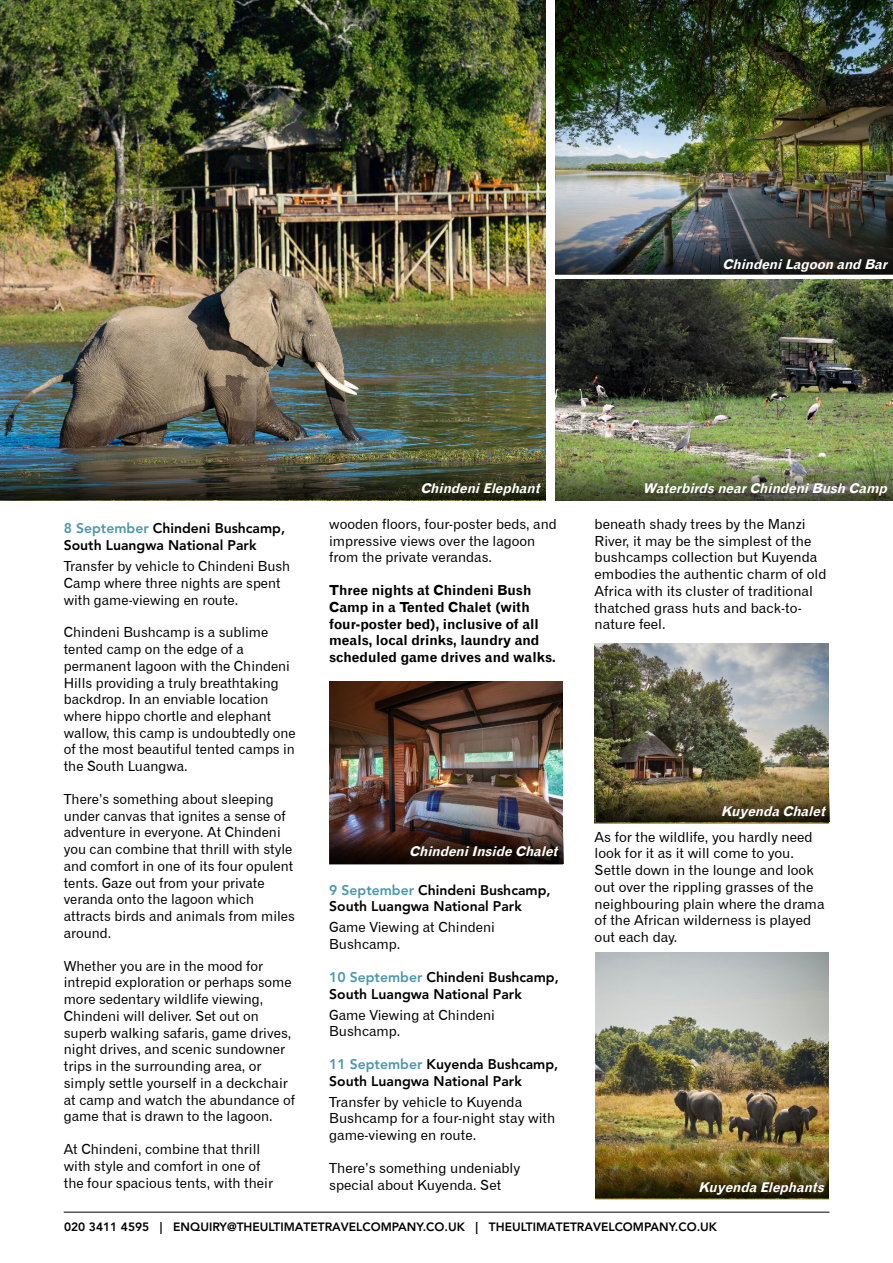
<style>
.page{position:relative;width:893px;height:1263px;background:#fff}
.page>*{position:absolute;margin:0;border:0;box-sizing:border-box;transform-origin:0 0}
.t1{font:13.95px/16.8px "Gothic 720 BT Roman B";color:#000}
.t2{font:800 13.95px/16.8px "Avenir";color:#000}
.t3{font:13.95px/16.8px "Gothic 720 BT Bold B";color:#000}
.t4{font:italic 13.5px "Gothic 720 BT Bold B";color:#fff}
.t5{font:800 12px "Avenir";color:#000}
.s1{color:#4a98a9}
</style>
<div class="page">
<hr style="left:64px;top:1212px;width:765px;height:1px;background:#000">
<img style="left:0;top:0;width:545px;height:458px">
<img style="left:555px;top:279px;width:338px;height:182px">
<img style="left:0;top:458px;width:545px;height:42px">
<img style="left:555px;top:461px;width:338px;height:39px">
<img style="left:555px;top:0;width:338px;height:237px">
<img style="left:555px;top:237px;width:338px;height:38px">
<img style="left:329px;top:681px;width:234px;height:183px">
<img style="left:595px;top:644px;width:233px;height:179px">
<img style="left:595px;top:953px;width:234px;height:246px">
<svg style="left:330px;top:831px;width:233px;height:33px;background:#2c1a15"></svg>
<svg style="left:596px;top:790px;width:233px;height:32px;background:#504423"></svg>
<svg style="left:595px;top:1165px;width:234px;height:33px;background:#4b3e16"></svg>
<p class="t4" style="left:722px;top:256px;width:170px">ChindeniLagoon and Bar</p>
<p class="t2" style="left:64px;top:521px;width:223px"><span class="s1">8 September</span> Chindeni Bushcamp,<br>South Luangwa National Park</p>
<p class="t1" style="left:64px;top:558px;width:228px">Transfer by vehicle to Chindeni Bush<br>Camp where three nights are spent with game-viewing en route.</p>
<p class="t1" style="left:64px;top:624px;width:233px">Chindeni Bushcamp is a sublime tented camp on the edge of a permanent lagoon with the Chindeni<br>Hills providing a truly breathtaking backdrop. In an enviable location where hippo chortle and elephant wallow, this camp is undoubtedly one of the most beautiful tented camps in the South Luangwa.</p>
<p class="t1" style="left:64px;top:790px;width:233px">There’s something about sleeping under canvas that ignites a sense of adventure in everyone. At Chindeni you can combine that thrill with style and comfort in one of its four opulent tents. Gaze out from your private veranda onto the lagoon which attracts birds and animals from miles around.</p>
<p class="t1" style="left:64px;top:957px;width:233px">Whether you are in the mood for intrepid exploration or perhaps some more sedentary wildlife viewing, Chindeni will deliver. Set out on superb walking safaris, game drives, night drives, and scenic sundowner trips in the surrounding area, or simply settle yourself in a deckchair at camp and watch the abundance of game that is drawn to the lagoon.</p>
<p class="t1" style="left:64px;top:1140px;width:211px">At Chindeni, combine that thrill with style and comfort in one of the four spacious tents, with their</p>
<p class="t4" style="left:420px;top:480px;width:125px">ChindeniElephant</p>
<p class="t4" style="left:643px;top:480px;width:249px">WaterbirdsnearChindeniBush Camp</p>
<p class="t1" style="left:329px;top:515px;width:229px">wooden floors, four-poster beds, and impressive views over the lagoon from the private verandas.</p>
<p class="t3" style="left:329px;top:581px;width:228px">Three nights at Chindeni Bush<br>Camp in a Tented Chalet (with four-poster bed), inclusive of all meals, local drinks, laundry and scheduled game drives and walks.</p>
<p class="t1" style="left:595px;top:515px;width:233px">beneath shady trees by the Manzi<br>River, it may be the simplest of the bushcamps collection but Kuyenda embodies the authentic charm of old<br>Africa with its cluster of traditional thatched grass huts and back-to&shy;nature feel.</p>
<p class="t4" style="left:409px;top:843px;width:154px">ChindeniInsideChalet</p>
<p class="t2" style="left:329px;top:882px;width:223px"><span class="s1">9 September</span> Chindeni Bushcamp,<br>South Luangwa National Park</p>
<p class="t1" style="left:329px;top:919px;width:167px">Game Viewing at Chindeni<br>Bushcamp.</p>
<p class="t2" style="left:329px;top:969px;width:231px"><span class="s1">10 September</span> Chindeni Bushcamp,<br>South Luangwa National Park</p>
<p class="t1" style="left:329px;top:1006px;width:167px">Game Viewing at Chindeni<br>Bushcamp.</p>
<p class="t2" style="left:329px;top:1056px;width:231px"><span class="s1">11 September</span> Kuyenda Bushcamp,<br>South Luangwa National Park</p>
<p class="t1" style="left:329px;top:1093px;width:228px">Transfer by vehicle to Kuyenda<br>Bushcamp for a four-night stay with game-viewing en route.</p>
<p class="t1" style="left:329px;top:1159px;width:193px">There’s something undeniably special about Kuyenda. Set</p>
<p class="t4" style="left:721px;top:803px;width:110px">Kuyenda Chalet</p>
<p class="t1" style="left:595px;top:828px;width:231px">As for the wildlife, you hardly need look for it as it will come to you.<br>Settle down in the lounge and look out over the rippling grasses of the neighbouring plain where the drama of the African wilderness is played out each day.</p>
<p class="t4" style="left:698px;top:1179px;width:131px">Kuyenda Elephants</p>
<p class="t5" style="left:64px;top:1217px;width:655px">020 3411 4595 | ENQUIRY@THEULTIMATETRAVELCOMPANY.CO.UK | THEULTIMATETRAVELCOMPANY.CO.UK</p>
</div>
